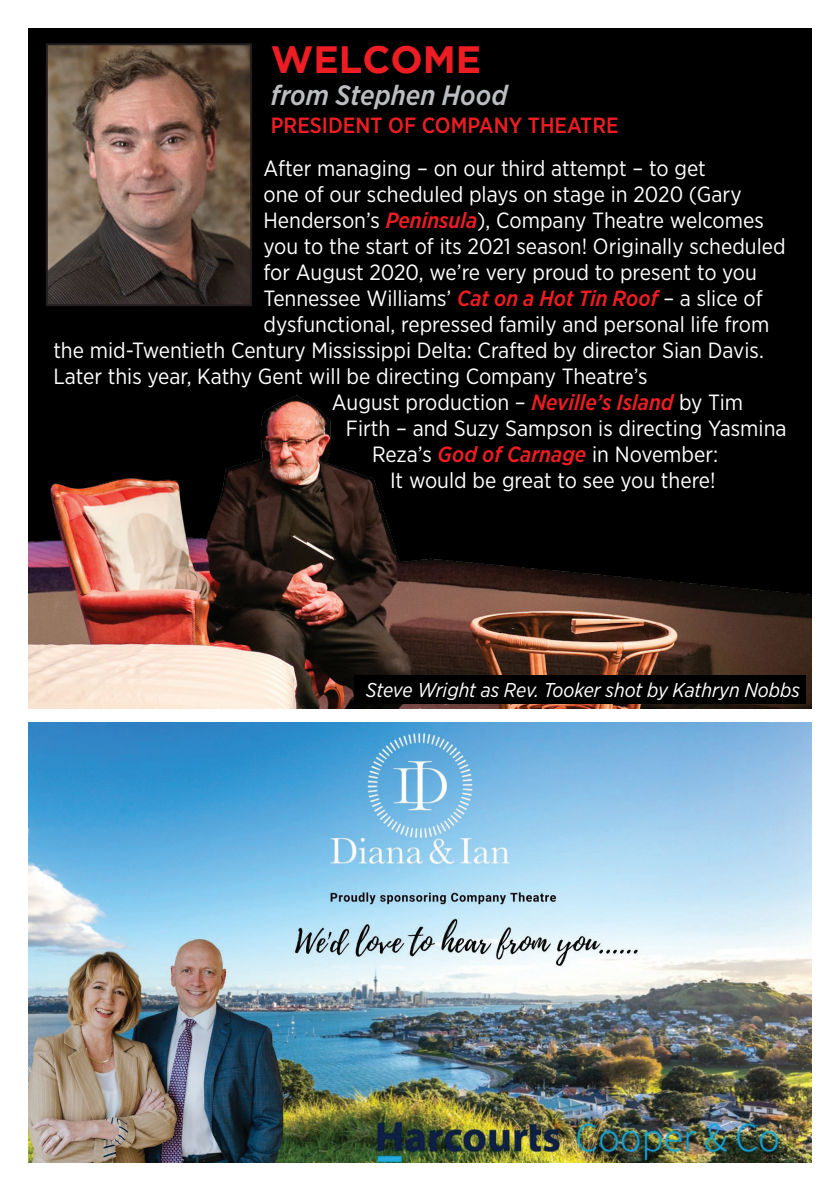
<style>
.page{position:relative;width:840px;height:1191px;background:#fff}
.page>*{position:absolute;margin:0;border:0;box-sizing:border-box;transform-origin:0 0}
.t1{font:700 38px "Gotham";color:#ee1d23}
.t2{font:italic 500 28px "Gotham Narrow";color:#bcbdc0}
.t3{font:22px "Gotham Narrow";color:#fff}
.t4{font:500 22px "Gotham Narrow";color:#ee1d23}
.t5{font:italic 20px "Gotham Narrow";color:#fff}
.s1{font-weight:500;font-style:italic;color:#ee1d23}
</style>
<div class="page">
<div style="left:28px;top:28px;width:783px;height:681px;background:#000"></div>
<img style="left:28px;top:395px;width:783px;height:314px">
<img style="left:49px;top:46px;width:200px;height:257px">
<div style="left:46px;top:43px;width:206px;height:263px;border:2px solid #231f20"></div>
<img style="left:28px;top:722px;width:783px;height:440px">
<div style="left:354px;top:675px;width:451px;height:28px;background:#000"></div>
<h1 class="t1" style="left:270px;top:38px;width:212px">WELCOME</h1>
<p class="t2" style="left:270px;top:77px;width:238px">from Stephen Hood</p>
<p class="t4" style="left:270px;top:111px;width:349px">PRESIDENT OF COMPANY THEATRE</p>
<p class="t3" style="left:263px;top:155px;width:443px">After managing – on our third attempt – to get</p>
<p class="t3" style="left:263px;top:181px;width:479px">one of our scheduled plays on stage in 2020 (Gary</p>
<p class="t3" style="left:263px;top:207px;width:501px">Henderson’s <span class="s1">Peninsula</span>), Company Theatre welcomes</p>
<p class="t3" style="left:263px;top:233px;width:523px">you to the start of its 2021 season! Originally scheduled</p>
<p class="t3" style="left:263px;top:259px;width:494px">for August 2020, we’re very proud to present to you</p>
<p class="t3" style="left:263px;top:285px;width:500px">Tennessee Williams’ <span class="s1">Cat on a Hot Tin Roof</span> – a slice of</p>
<p class="t3" style="left:263px;top:311px;width:507px">dysfunctional, repressed family and personal life from</p>
<p class="t3" style="left:53px;top:337px;width:711px">the mid-Twentieth Century Mississippi Delta: Crafted by director Sian Davis.</p>
<p class="t3" style="left:53px;top:363px;width:595px">Later this year, Kathy Gent will be directing Company Theatre’s</p>
<p class="t3" style="left:332px;top:389px;width:412px">August production – <span class="s1">Neville’s Island</span> by Tim</p>
<p class="t3" style="left:346px;top:415px;width:442px">Firth – and Suzy Sampson is directing Yasmina</p>
<p class="t3" style="left:372px;top:441px;width:347px">Reza’s <span class="s1">God of Carnage</span> in November:</p>
<p class="t3" style="left:390px;top:467px;width:327px">It would be great to see you there!</p>
<p class="t5" style="left:365px;top:678px;width:435px">Steve Wright as Rev. Tooker shot by Kathryn Nobbs</p>
</div>
